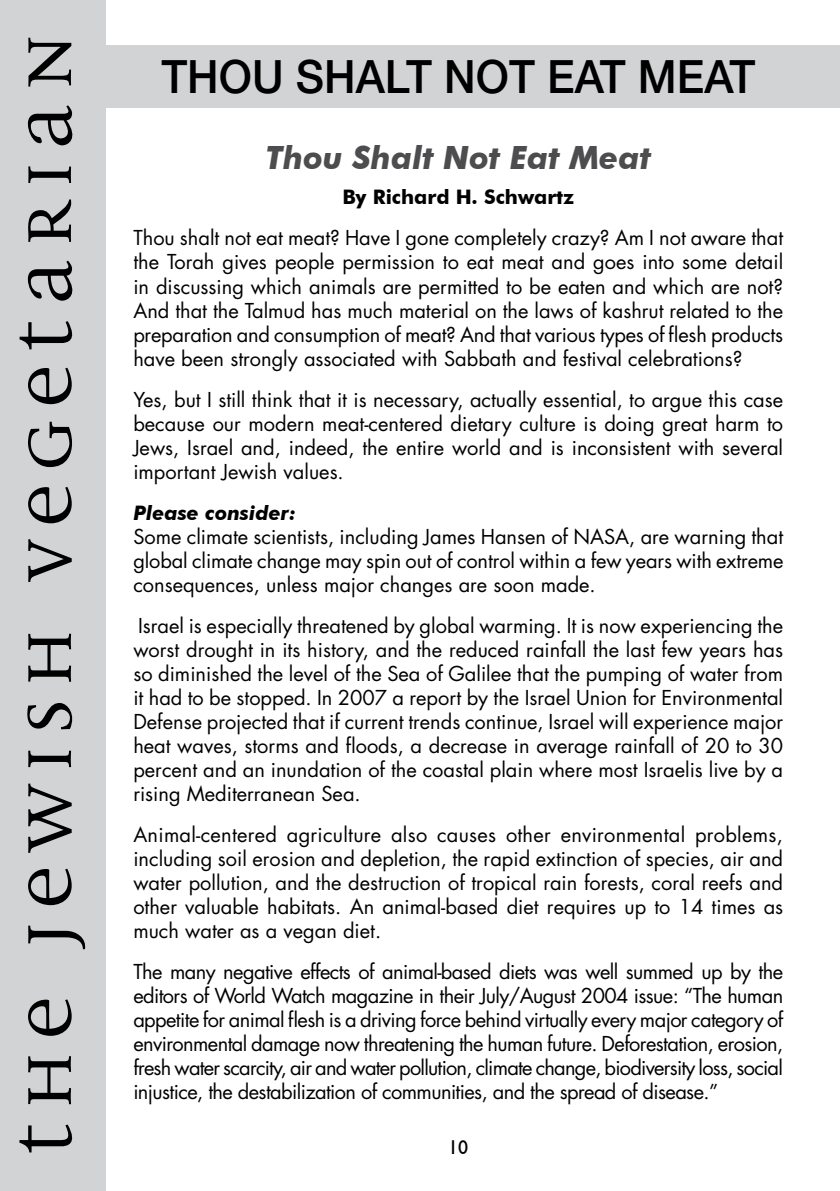
<style>
.page{position:relative;width:840px;height:1191px;background:#fff}
.page>*{position:absolute;margin:0;border:0;box-sizing:border-box;transform-origin:0 0}
.t1{font:500 46px "Helvetica Neue";color:#000;scale:.95 1}
.t2{font:italic 700 32px "Futura BT";color:#4d4d4f}
.t3{font:20px/24px "Futura";color:#000;text-align:justify}
.t4{font:700 20px "Futura BT";color:#000}
.t5{font:italic 700 20px "Futura BT";color:#000}
.t6{font:20px "Gill Sans";color:#000}
</style>
<div class="page">
<div style="left:0;top:45px;width:839px;height:63px;background:#d1d3d4"></div>
<div style="left:0;top:0;width:105px;height:1191px;background:#d1d3d4"></div>
<svg style="left:19px;top:1124px;width:54px;height:28px"></svg>
<svg style="left:28px;top:1056px;width:43px;height:48px"></svg>
<svg style="left:28px;top:999px;width:44px;height:36px"></svg>
<svg style="left:28px;top:925px;width:58px;height:24px"></svg>
<svg style="left:28px;top:868px;width:44px;height:37px"></svg>
<svg style="left:28px;top:783px;width:44px;height:70px"></svg>
<svg style="left:28px;top:750px;width:43px;height:17px"></svg>
<svg style="left:27px;top:703px;width:46px;height:26px"></svg>
<svg style="left:28px;top:634px;width:43px;height:48px"></svg>
<svg style="left:28px;top:539px;width:44px;height:43px"></svg>
<svg style="left:28px;top:487px;width:44px;height:36px"></svg>
<svg style="left:28px;top:422px;width:44px;height:45px"></svg>
<svg style="left:28px;top:368px;width:44px;height:36px"></svg>
<svg style="left:20px;top:321px;width:53px;height:28px"></svg>
<svg style="left:28px;top:261px;width:45px;height:40px"></svg>
<svg style="left:28px;top:199px;width:44px;height:43px"></svg>
<svg style="left:28px;top:166px;width:43px;height:17px"></svg>
<svg style="left:28px;top:105px;width:45px;height:41px"></svg>
<svg style="left:28px;top:38px;width:43px;height:49px"></svg>
<h1 class="t1" style="left:161px;top:50px;width:33px">THOU</h1>
<h1 class="t1" style="left:296px;top:50px;width:32px">SHA</h1>
<h1 class="t1" style="left:385px;top:50px;width:94px">LT NOT</h1>
<h1 class="t1" style="left:547px;top:50px;width:28px">EAT</h1>
<h1 class="t1" style="left:637px;top:50px;width:69px">MEAT</h1>
<h2 class="t2" style="left:265px;top:138px;width:386px">Thou Shalt Not Eat Meat</h2>
<p class="t4" style="left:342px;top:185px;width:233px">By Richard H. Schwartz</p>
<p class="t3" style="left:133px;top:226px;width:651px">Thou shalt not eat meat? Have I gone completely crazy? Am I not aware that the Torah gives people permission to eat meat and goes into some detail in discussing which animals are permitted to be eaten and which are not?<br>And that the Talmud has much material on the laws of kashrut related to the preparation and consumption of meat? And that various types of flesh products have been strongly associated with Sabbath and festival celebrations?</p>
<p class="t3" style="left:133px;top:387px;width:651px">Yes, but I still think that it is necessary, actually essential, to argue this case because our modern meat-centered dietary culture is doing great harm to Jews, Israel and, indeed, the entire world and is inconsistent with several important Jewish values.</p>
<p class="t5" style="left:133px;top:500px;width:164px">Please consider:</p>
<p class="t3" style="left:133px;top:524px;width:651px">Some climate scientists, including James Hansen of NASA, are warning that global climate change may spin out of control within a few years with extreme consequences, unless major changes are soon made.</p>
<p class="t3" style="left:133px;top:613px;width:651px">Israel is especially threatened by global warming. It is now experiencing the worst drought in its history, and the reduced rainfall the last few years has so diminished the level of the Sea of Galilee that the pumping of water from it had to be stopped. In 2007 a report by the Israel Union for Environmental Defense projected that if current trends continue, Israel will experience major heat waves, storms and floods, a decrease in average rainfall of 20 to 30 percent and an inundation of the coastal plain where most Israelis live by a rising Mediterranean Sea.</p>
<p class="t3" style="left:133px;top:822px;width:651px">Animal-centered agriculture also causes other environmental problems, including soil erosion and depletion, the rapid extinction of species, air and water pollution, and the destruction of tropical rain forests, coral reefs and other valuable habitats. An animal-based diet requires up to 14 times as much water as a vegan diet.</p>
<p class="t3" style="left:133px;top:959px;width:651px">The many negative effects of animal-based diets was well summed up by the editors of World Watch magazine in their July/August 2004 issue: “The human appetite for animal flesh is a driving force behind virtually every major category of environmental damage now threatening the human future. Deforestation, erosion, fresh water scarcity, air and water pollution, climate change, biodiversity loss, social injustice, the destabilization of communities, and the spread of disease.”</p>
<p class="t6" style="left:448px;top:1135px;width:21px">10</p>
</div>
